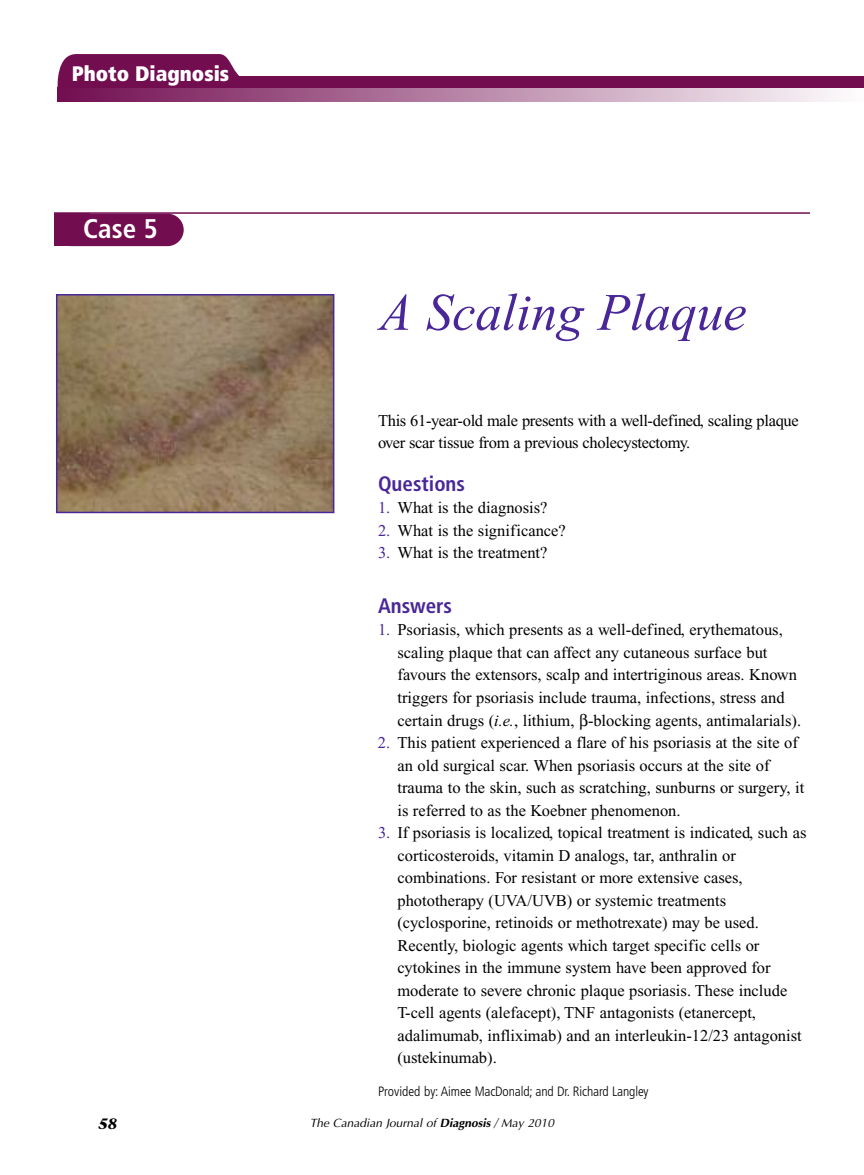
<style>
.page{position:relative;width:864px;height:1175px;background:#fff}
.page>*{position:absolute;margin:0;border:0;box-sizing:border-box;transform-origin:0 0}
.t1{font:italic 52.5px "Times New Roman";color:#492798}
.t2{font:700 condensed 27px "Frutiger";color:#fff}
.t3{font:700 condensed 21px "Frutiger";color:#492798}
.t4{font:900 condensed 21px "Frutiger";color:#fff}
.t5{font:16.5px/22.5px "Times New Roman";color:#000}
.t6{font:16.5px/22.5px "Times New Roman";letter-spacing:-.02em;color:#000}
.t7{font:italic 700 15px "Stone Serif";color:#000}
.t8{font:300 condensed 13.5px "Frutiger";letter-spacing:-.01em;color:#000}
.t9{font:italic 12px "Optima";color:#000}
.s1{color:#492798}
.s2{font-style:italic}
.s3{font-weight:700}
</style>
<div class="page">
<svg style="left:57px;top:54px;width:183px;height:34px;background:#88336c"></svg>
<div style="left:59px;top:76px;width:805px;height:13px;background:#720d50"></div>
<div style="left:62px;top:64px;width:169px;height:34px;background:#720d50"></div>
<svg style="left:57px;top:89px;width:777px;height:12px;background:#b580a3"></svg>
<hr style="left:54px;top:212px;width:756px;height:2px;background:#720d50">
<img style="left:59px;top:297px;width:272px;height:213px">
<div style="left:56px;top:294px;width:278px;height:219px;border:2px solid #492798"></div>
<div style="left:55px;top:214px;width:129px;height:32px;background:#720d50;border-radius:16px"></div>
<div style="left:54px;top:213px;width:36px;height:33px;background:#720d50"></div>
<p class="t4" style="left:72px;top:66px;width:159px">Photo Diagnosis</p>
<h2 class="t2" style="left:83px;top:218px;width:76px">Case 5</h2>
<h1 class="t1" style="left:380px;top:293px;width:369px">A Scaling Plaque</h1>
<p class="t6" style="left:378px;top:410px;width:422px">This 61-year-old male presents with a well-defined, scaling plaque over scar tissue from a previous cholecystectomy.</p>
<p class="t3" style="left:378px;top:475px;width:89px">Questions</p>
<p class="t5" style="left:378px;top:498px;width:171px"><span class="s1">1.</span> What is the diagnosis?</p>
<p class="t5" style="left:378px;top:521px;width:189px"><span class="s1">2.</span> What is the significance?</p>
<p class="t5" style="left:378px;top:543px;width:171px"><span class="s1">3.</span> What is the treatment?</p>
<p class="t3" style="left:378px;top:597px;width:76px">Answers</p>
<p class="t5" style="left:397px;top:620px;width:405px;text-indent:-19px"><span class="s1">1.</span> Psoriasis, which presents as a well-defined, erythematous, scaling plaque that can affect any cutaneous surface but favours the extensors, scalp and intertriginous areas. Known triggers for psoriasis include trauma, infections, stress and certain drugs (<span class="s2">i.e.</span>, lithium, -blocking agents, antimalarials).</p>
<p class="t5" style="left:397px;top:732px;width:408px;text-indent:-19px"><span class="s1">2.</span> This patient experienced a flare of his psoriasis at the site of an old surgical scar. When psoriasis occurs at the site of trauma to the skin, such as scratching, sunburns or surgery, it is referred to as the Koebner phenomenon.</p>
<p class="t5" style="left:397px;top:822px;width:411px;text-indent:-19px"><span class="s1">3.</span> If psoriasis is localized, topical treatment is indicated, such as corticosteroids, vitamin D analogs, tar, anthralin or combinations. For resistant or more extensive cases, phototherapy (UVA/UVB) or systemic treatments (cyclosporine, retinoids or methotrexate) may be used.<br>Recently, biologic agents which target specific cells or cytokines in the immune system have been approved for moderate to severe chronic plaque psoriasis. These include T-cell agents (alefacept), TNF antagonists (etanercept, adalimumab, infliximab) and an interleukin-12/23 antagonist (ustekinumab).</p>
<p class="t8" style="left:378px;top:1086px;width:272px">Provided by: Aimee MacDonald; and Dr. Richard Langley</p>
<p class="t7" style="left:98px;top:1118px;width:20px">58</p>
<p class="t9" style="left:310px;top:1115px;width:246px">The Canadian Journal of <span class="s3">Diagnosis</span> / May 2010</p>
</div>
